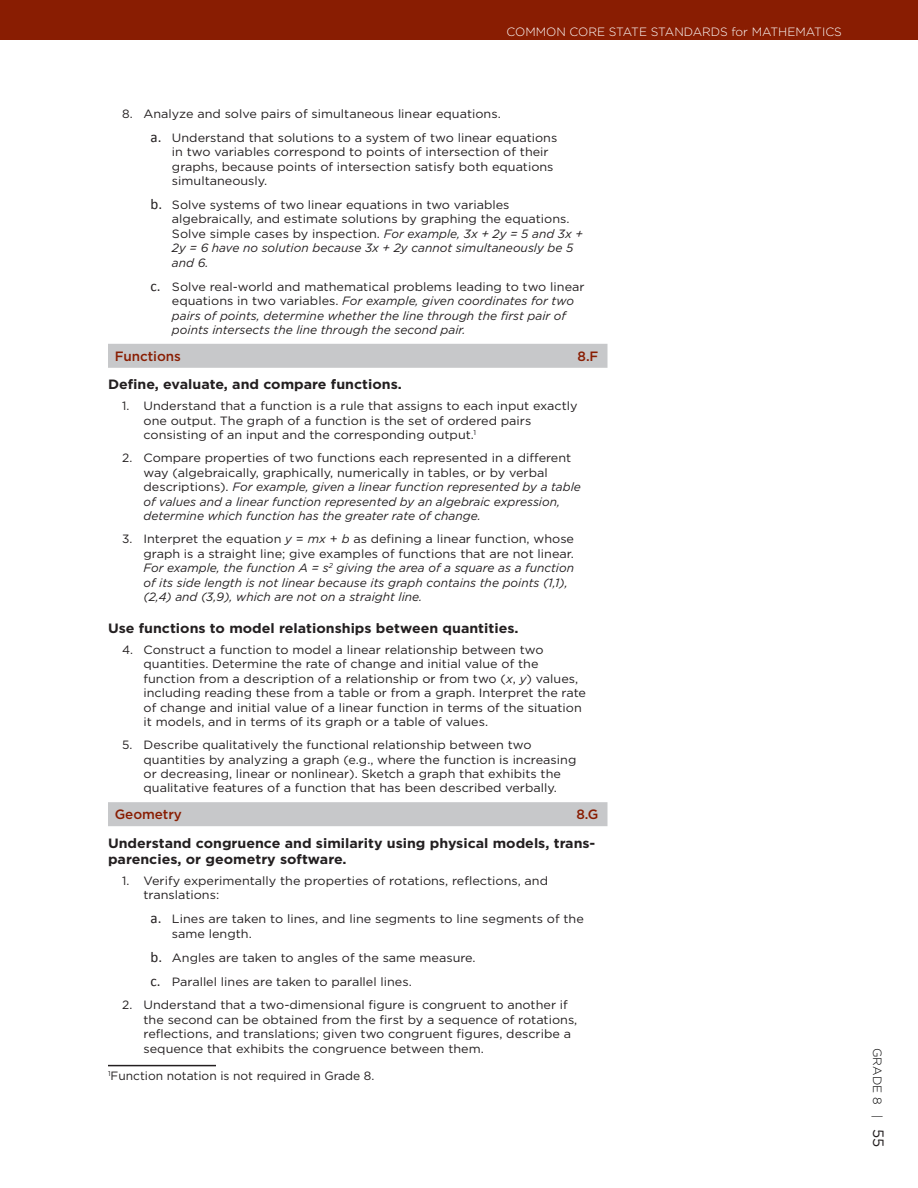
<style>
.page{position:relative;width:918px;height:1188px;background:#fff}
.page>*{position:absolute;margin:0;border:0;box-sizing:border-box;transform-origin:0 0}
.t1{font:700 13.5px/16.2px "Gotham";color:#231f20;scale:1.05 1}
.t2{font:500 13.5px "Gotham";letter-spacing:-.005em;color:#891d02}
.t3{font:12px/14.4px "Gotham";color:#231f20}
.t4{font:italic 12px/14.4px "Gotham";color:#231f20}
.t5{font:12px/14.4px "Gotham";color:#231f20;scale:1.05 1}
.t6{font:300 12px "Gotham";color:#fff}
.t7{font:300 12px "Gotham";color:#000}
.s1{font-family:"Calibri";font-size:15px}
.s2{font-style:italic}
.s3{font-family:"Calibri";font-style:normal;font-size:15px}
.s4{font-style:normal}
.s5{font-weight:400;font-size:15px;color:#231f20}
</style>
<div class="page">
<div style="left:0;top:0;width:918px;height:40px;background:#891d02"></div>
<div style="left:108px;top:344px;width:500px;height:24px;background:#c7c8ca"></div>
<div style="left:108px;top:802px;width:500px;height:24px;background:#c7c8ca"></div>
<hr style="left:108px;top:1065px;width:108px;height:1px;background:#231f20">
<p class="t6" style="left:507px;top:24px;width:255px">COMMON CORE STATE STANDARDS FOR MAT</p>
<p class="t6" style="left:778px;top:24px;width:19px">HEMAT</p>
<p class="t6" style="left:822px;top:24px;width:21px">ICS</p>
<p class="t3" style="left:151px;top:101px;width:408px;line-height:24.2px;text-indent:-28px">8. Analyze and solve pairs of simultaneous linear equations.<br><span class="s1">a.</span> Understand that solutions to a system of two linear equations</p>
<p class="t5" style="left:172px;top:144px;width:365px">in two variables correspond to points of intersection of their graphs, because points of intersection satisfy both equations simultaneously.</p>
<p class="t5" style="left:172px;top:197px;width:393px;text-indent:-21px"><span class="s1">b.</span> Solve systems of two linear equations in two variables algebraically, and estimate solutions by graphing the equations.<br>Solve simple cases by inspection. <span class="s2">For example, 3x + 2y = 5 and 3x + 2y = 6 have no solution because 3x + 2y cannot simultaneously be 5 and 6.</span></p>
<p class="t4" style="left:172px;top:279px;width:414px;text-indent:-21px"><span class="s3">c.</span> <span class="s4">Solve real-world and mathematical problems leading to two linear equations in two variables.</span> For example, given coordinates for two pairs of points, determine whether the line through the first pair of points intersects the line through the second pair.</p>
<p class="t2" style="left:115px;top:347px;width:68px">Functions</p>
<p class="t2" style="left:578px;top:347px;width:21px">8.F</p>
<p class="t1" style="left:108px;top:376px;width:281px">Define, evaluate, and compare functions.</p>
<p class="t3" style="left:144px;top:399px;width:436px;text-indent:-21px">1. Understand that a function is a rule that assigns to each input exactly one output. The graph of a function is the set of ordered pairs consisting of an input and the corresponding output.<sup>1</sup></p>
<p class="t4" style="left:144px;top:451px;width:439px;text-indent:-21px"><span class="s4">2. Compare properties of two functions each represented in a different way (algebraically, graphically, numerically in tables, or by verbal descriptions).</span> For example, given a linear function represented by a table of values and a linear function represented by an algebraic expression, determine which function has the greater rate of change.</p>
<p class="t4" style="left:144px;top:532px;width:432px;text-indent:-21px"><span class="s4">3. Interpret the equation</span> y <span class="s4">=</span> mx <span class="s4">+</span> b <span class="s4">as defining a linear function, whose graph is a straight line; give examples of functions that are not linear.<br></span>For example, the function A = s<sup>2</sup> giving the area of a square as a function of its side length is not linear because its graph contains the points (1,1), (2,4) and (3,9), which are not on a straight line.</p>
<p class="t1" style="left:108px;top:620px;width:393px">Use functions to model relationships between quantities.</p>
<p class="t3" style="left:144px;top:642px;width:444px;text-indent:-21px">4. Construct a function to model a linear relationship between two quantities. Determine the rate of change and initial value of the function from a description of a relationship or from two (<span class="s2">x</span>, <span class="s2">y</span>) values, including reading these from a table or from a graph. Interpret the rate of change and initial value of a linear function in terms of the situation it models, and in terms of its graph or a table of values.</p>
<p class="t3" style="left:144px;top:738px;width:434px;text-indent:-21px">5. Describe qualitatively the functional relationship between two quantities by analyzing a graph (e.g., where the function is increasing or decreasing, linear or nonlinear). Sketch a graph that exhibits the qualitative features of a function that has been described verbally.</p>
<p class="t2" style="left:115px;top:806px;width:69px">Geometry</p>
<p class="t2" style="left:576px;top:806px;width:24px">8.G</p>
<p class="t1" style="left:108px;top:834px;width:466px">Understand congruence and similarity using physical models, trans&shy;parencies, or geometry software.</p>
<p class="t3" style="left:144px;top:873px;width:406px;text-indent:-21px">1. Verify experimentally the properties of rotations, reflections, and translations:</p>
<p class="t5" style="left:172px;top:912px;width:394px;text-indent:-21px"><span class="s1">a.</span> Lines are taken to lines, and line segments to line segments of the same length.</p>
<p class="t5" style="left:151px;top:945px;width:311px;line-height:24.2px"><span class="s1">b.</span> Angles are taken to angles of the same measure. <span class="s1">c.</span> Parallel lines are taken to parallel lines.</p>
<p class="t3" style="left:144px;top:998px;width:435px;text-indent:-21px">2. Understand that a two-dimensional figure is congruent to another if the second can be obtained from the first by a sequence of rotations, reflections, and translations; given two congruent figures, describe a sequence that exhibits the congruence between them.</p>
<p class="t3" style="left:108px;top:1068px;width:268px"><sup>1</sup>Function notation is not required in Grade 8.</p>
<p class="t7" style="left:885px;top:1048px;width:101px;rotate:90deg">G RADE 8 | <span class="s5">55</span></p>
</div>
